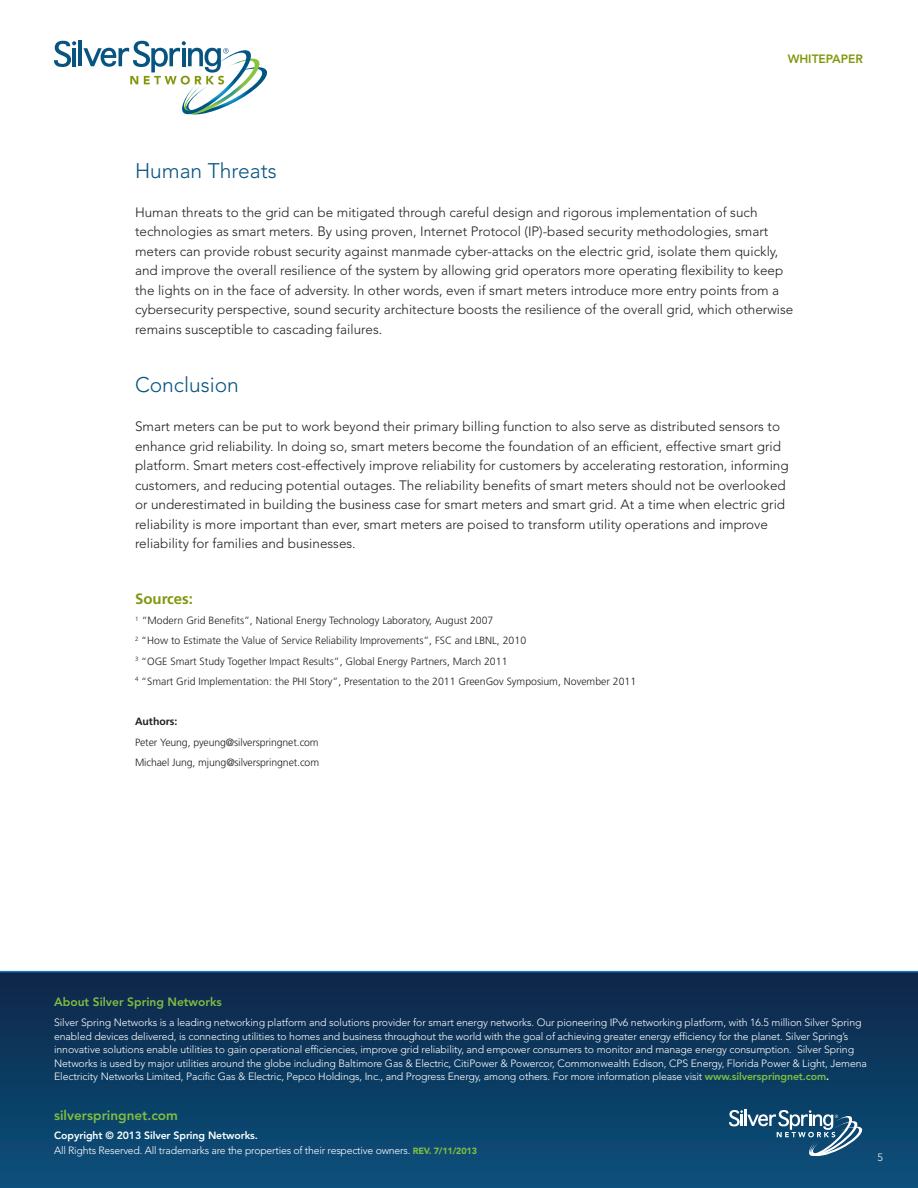
<style>
.page{position:relative;width:918px;height:1188px;background:#fff}
.page>*{position:absolute;margin:0;border:0;box-sizing:border-box;transform-origin:0 0}
.body{font:300 21px "Avenir";color:#085481}
.body-2{font:700 15px "Frutiger LT";color:#81980d}
.body-3{font:300 13.5px/19.5px "Avenir";color:#231f20}
.t1{font:800 13.5px "Avenir";color:#7fbd41}
.t2{font:800 12px "Avenir";color:#7fbd41}
.t3{font:800 12px "Avenir";color:#81980d}
.t4{font:300 10.5px/13.5px "Avenir";letter-spacing:-.01em;color:#fff}
.body-4{font:300 10.5px "Frutiger LT";color:#231f20}
.t5{font:800 10.5px "Avenir";letter-spacing:-.01em;color:#fff}
.body-5{font:700 10.5px "Frutiger LT";color:#231f20}
.s1{font-weight:800;color:#7fbd41}
.s2{font-weight:800}
.s3{font-weight:900;font-size:9px;color:#7fbd41}
</style>
<div class="page">
<hr style="left:79px;top:40px;width:3px;height:26px;background:#085481">
<svg style="left:54px;top:41px;width:22px;height:26px"></svg>
<svg style="left:83px;top:41px;width:184px;height:74px"></svg>
<svg style="left:0;top:971px;width:918px;height:217px;background:#0c3b62"></svg>
<svg style="left:729px;top:1110px;width:135px;height:48px;background:#38698a"></svg>
<p class="t3" style="left:788px;top:52px;width:77px">WHITEPAPER</p>
<p class="body" style="left:135px;top:158px;width:143px">Human Threats</p>
<p class="body-3" style="left:135px;top:203px;width:660px">Human threats to the grid can be mitigated through careful design and rigorous implementation of such technologies as smart meters. By using proven, Internet Protocol (IP)-based security methodologies, smart meters can provide robust security against manmade cyber-attacks on the electric grid, isolate them quickly, and improve the overall resilience of the system by allowing grid operators more operating flexibility to keep the lights on in the face of adversity. In other words, even if smart meters introduce more entry points from a cybersecurity perspective, sound security architecture boosts the resilience of the overall grid, which otherwise remains susceptible to cascading failures.</p>
<p class="body" style="left:135px;top:373px;width:105px">Conclusion</p>
<p class="body-3" style="left:135px;top:417px;width:655px">Smart meters can be put to work beyond their primary billing function to also serve as distributed sensors to enhance grid reliability. In doing so, smart meters become the foundation of an efficient, effective smart grid platform. Smart meters cost-effectively improve reliability for customers by accelerating restoration, informing customers, and reducing potential outages. The reliability benefits of smart meters should not be overlooked or underestimated in building the business case for smart meters and smart grid. At a time when electric grid reliability is more important than ever, smart meters are poised to transform utility operations and improve reliability for families and businesses.</p>
<p class="body-2" style="left:135px;top:590px;width:60px">Sources:</p>
<p class="body-4" style="left:135px;top:615px;width:360px"><sup>1</sup> “Modern Grid Benefits”, National Energy Technology Laboratory, August 2007</p>
<p class="body-4" style="left:135px;top:635px;width:393px"><sup>2</sup> “How to Estimate the Value of Service Reliability Improvements”, FSC and LBNL, 2010</p>
<p class="body-4" style="left:135px;top:655px;width:374px"><sup>3</sup> “OGE Smart Study Together Impact Results”, Global Energy Partners, March 2011</p>
<p class="body-4" style="left:135px;top:675px;width:503px"><sup>4</sup> “Smart Grid Implementation: the PHI Story”, Presentation to the 2011 GreenGov Symposium, November 2011</p>
<p class="body-5" style="left:135px;top:716px;width:44px">Authors:</p>
<p class="body-4" style="left:135px;top:736px;width:185px">Peter Yeung, pyeung@silverspringnet.com</p>
<p class="body-4" style="left:135px;top:756px;width:186px">Michael Jung, mjung@silverspringnet.com</p>
<p class="t2" style="left:54px;top:994px;width:169px">About Silver Spring Networks</p>
<p class="t4" style="left:54px;top:1016px;width:814px">Silver Spring Networks is a leading networking platform and solutions provider for smart energy networks. Our pioneering IPv6 networking platform, with 16.5 million Silver Spring enabled devices delivered, is connecting utilities to homes and business throughout the world with the goal of achieving greater energy efficiency for the planet. Silver Spring’s innovative solutions enable utilities to gain operational efficiencies, improve grid reliability, and empower consumers to monitor and manage energy consumption. Silver Spring Networks is used by major utilities around the globe including Baltimore Gas &amp; Electric, CitiPower &amp; Powercor, Commonwealth Edison, CPS Energy, Florida Power &amp; Light, Jemena Electricity Networks Limited, Pacific Gas &amp; Electric, Pepco Holdings, Inc., and Progress Energy, among others. For more information please visit <span class="s1">www.silverspringnet.com</span><span class="s2">.</span></p>
<p class="t1" style="left:54px;top:1107px;width:125px">silverspringnet.com</p>
<p class="t5" style="left:54px;top:1129px;width:205px">Copyright © 2013 Silver Spring Networks.</p>
<p class="t4" style="left:54px;top:1143px;width:424px">All Rights Reserved. All trademarks are the properties of their respective owners. <span class="s3">REV. 7/11/2013</span></p>
<p class="t4" style="left:878px;top:1150px;width:7px">5</p>
</div>
